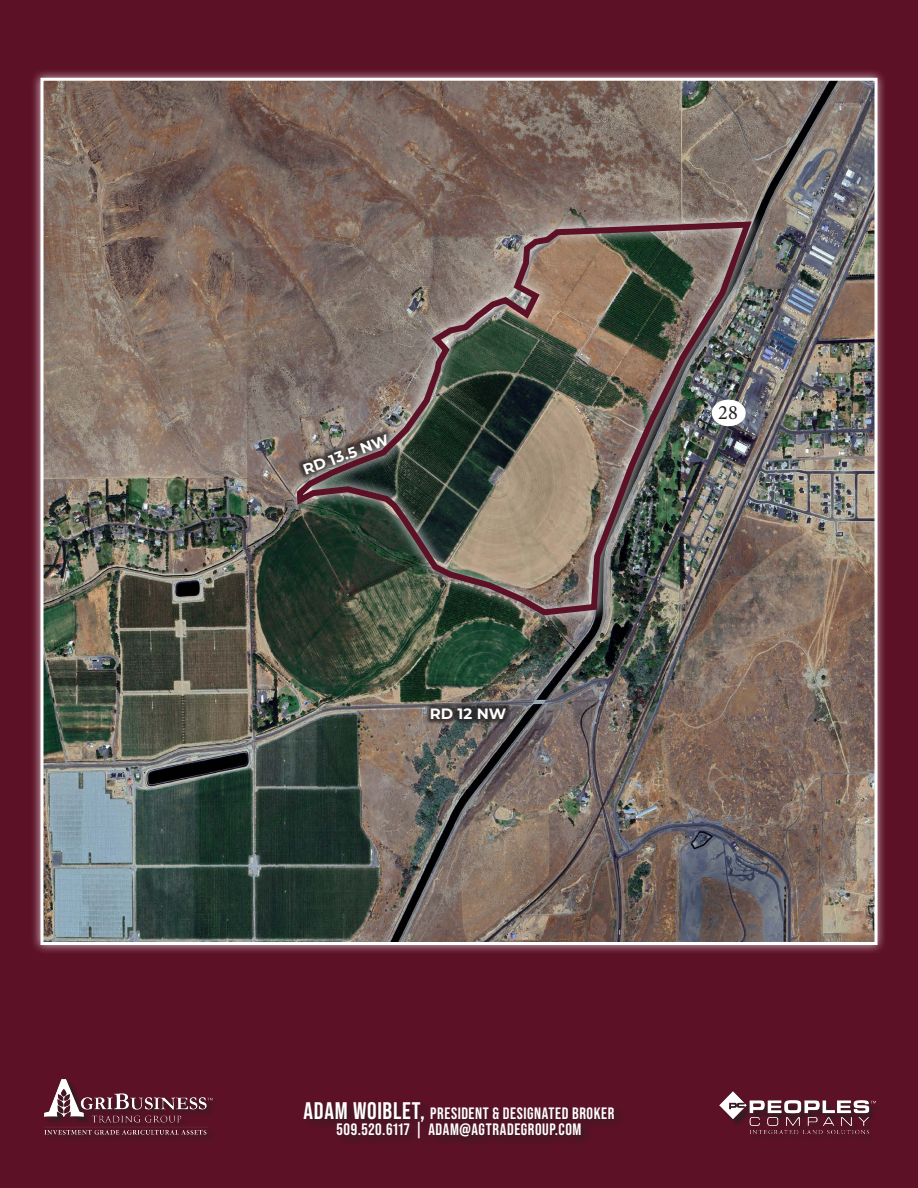
<style>
.page{position:relative;width:918px;height:1188px;background:#fff}
.page>*{position:absolute;margin:0;border:0;box-sizing:border-box;transform-origin:0 0}
.t1{font:20.4px "Minion Pro";color:#231f20}
.t2{font:700 16.5px "Bebas Neue Pro";letter-spacing:.035em;color:#fff}
.t3{font:700 15px "Montserrat";color:#fff}
.s1{font-size:24px}
</style>
<div class="page">
<div style="left:0;top:987px;width:918px;height:201px;background:#5d1127"></div>
<div style="left:0;top:0;width:918px;height:1000px;background:#5d1127"></div>
<div style="left:31px;top:68px;width:856px;height:887px;background:#fff;opacity:.75"></div>
<img style="left:44px;top:82px;width:830px;height:859px">
<div style="left:425px;top:702px;width:87px;height:24px;background:#231f20;opacity:.75"></div>
<img style="left:44px;top:1079px;width:169px;height:59px">
<div style="left:721px;top:1093px;width:162px;height:48px;background:#591126"></div>
<img style="left:720px;top:1092px;width:155px;height:42px">
<div style="left:301px;top:1098px;width:326px;height:53px;background:#531325"></div>
<div style="left:284px;top:209px;width:479px;height:419px;background:#fff;opacity:.75"></div>
<img style="left:294px;top:218px;width:462px;height:401px">
<div style="left:712px;top:400px;width:33px;height:26px;background:#fff;border-radius:50%"></div>
<div style="left:712px;top:400px;width:34px;height:26px;border:1px solid #fff;border-radius:50%"></div>
<p class="t3" style="left:300px;top:461px;width:92px;rotate:-21deg">RD 13.5 NW</p>
<p class="t3" style="left:430px;top:703px;width:78px">RD 12 NW</p>
<p class="t1" style="left:718px;top:399px;width:21px">28</p>
<p class="t2" style="left:304px;top:1104px;width:312px"><span class="s1">ADAM WOIBLET,</span> PRESIDENT &amp; DESIGNATED BROKER</p>
<p class="t2" style="left:337px;top:1120px;width:246px">509.520.6117 | ADAM@AGTRADEGROUP.COM</p>
</div>
